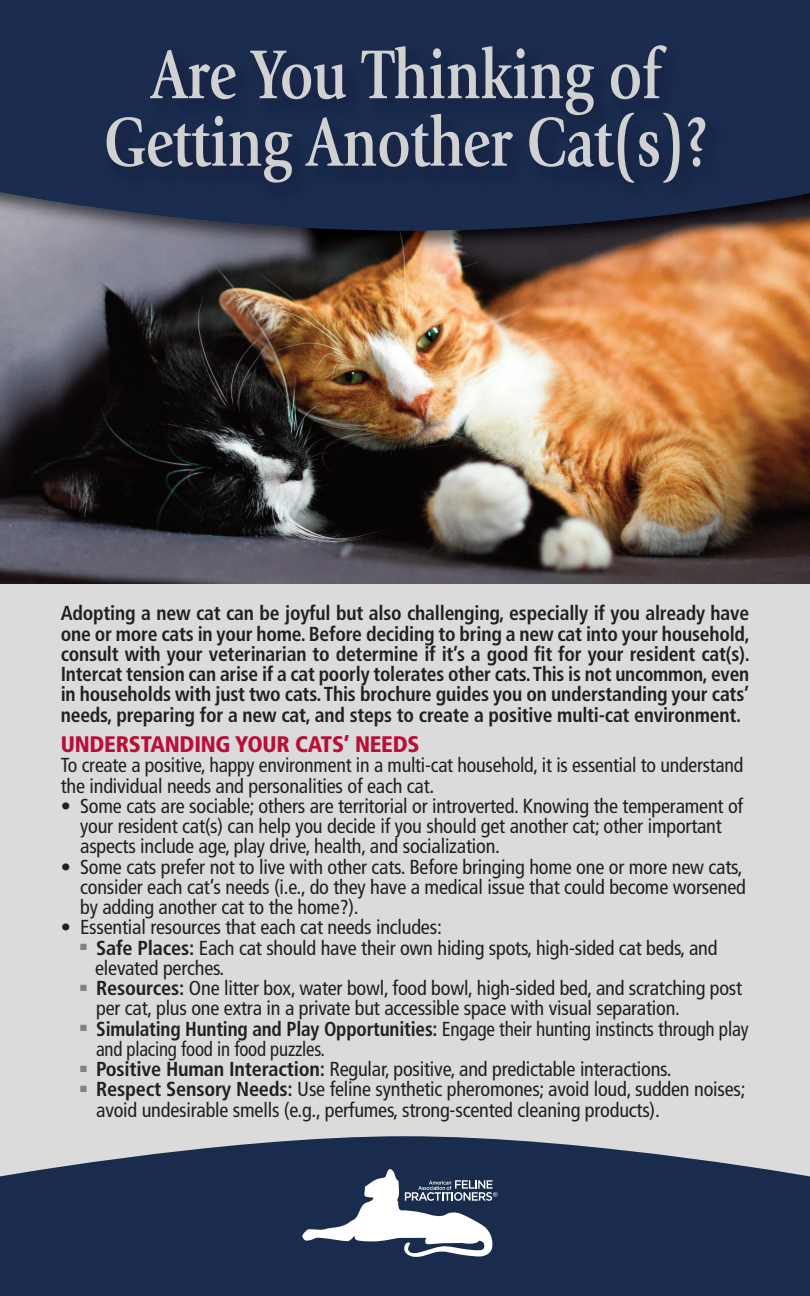
<style>
.page{position:relative;width:810px;height:1296px;background:#fff}
.page>*{position:absolute;margin:0;border:0;box-sizing:border-box;transform-origin:0 0}
.t1{font:700 72px/67.5px "Giovanni";letter-spacing:-.01em;color:#d1d1d1;text-align:center;scale:.8 1}
.t2{font:900 condensed 22.5px "Frutiger";letter-spacing:-.01em;color:#b90f36}
.t3{font:condensed 20.25px/20.2px "Frutiger";letter-spacing:-.01em;color:#231f20}
.t4{font:700 condensed 20.25px/20.2px "Frutiger";letter-spacing:-.01em;color:#231f20;text-align:justify}
.t5{font:condensed 20.25px/20.2px "Frutiger";letter-spacing:-.01em;color:#231f20;scale:.95 1}
.s1{font-weight:700}
</style>
<div class="page">
<div style="left:0;top:572px;width:810px;height:643px;background:#dcdbdb"></div>
<img style="left:0;top:260px;width:810px;height:324px">
<svg style="left:0;top:1136px;width:810px;height:160px;background:#2f3f5d"></svg>
<img style="left:0;top:232px;width:810px;height:28px">
<div style="left:0;top:0;width:810px;height:232px;background:#1a2c4e"></div>
<img style="left:31px;top:231px;width:769px;height:23px">
<img style="left:31px;top:29px;width:769px;height:202px">
<svg style="left:302px;top:1169px;width:195px;height:88px"></svg>
<h1 class="t1" style="left:104px;top:46px;width:758px">Are You Thinking of<br>Getting Another Cat(s)?</h1>
<p class="t4" style="left:61px;top:605px;width:691px">Adopting a new cat can be joyful but also challenging, especially if you already have one or more cats in your home. Before deciding to bring a new cat into your household, consult with your veterinarian to determine if it’s a good fit for your resident cat(s).<br>Intercat tension can arise if a cat poorly tolerates other cats.This is not uncommon, even in households with just two cats.This brochure guides you on understanding your cats’ needs, preparing for a new cat, and steps to create a positive multi-cat environment.</p>
<p class="t2" style="left:61px;top:735px;width:360px">UNDERSTANDING YOUR CATS’ NEEDS</p>
<p class="t3" style="left:61px;top:757px;width:684px">To create a positive, happy environment in a multi-cat household, it is essential to understand the individual needs and personalities of each cat.</p>
<p class="t3" style="left:80px;top:797px;width:665px;text-indent:-19px">• Some cats are sociable; others are territorial or introverted. Knowing the temperament of your resident cat(s) can help you decide if you should get another cat; other important aspects include age, play drive, health, and socialization.</p>
<p class="t3" style="left:80px;top:858px;width:667px;text-indent:-19px">• Some cats prefer not to live with other cats. Before bringing home one or more new cats, consider each cat’s needs (i.e., do they have a medical issue that could become worsened by adding another cat to the home?).</p>
<p class="t3" style="left:61px;top:919px;width:383px">• Essential resources that each cat needs includes:</p>
<p class="t3" style="left:95px;top:939px;width:624px;text-indent:-15px"><sup>■</sup> <span class="s1">Safe Places:</span> Each cat should have their own hiding spots, high-sided cat beds, and elevated perches.</p>
<p class="t3" style="left:96px;top:979px;width:648px;text-indent:-16px"><sup>■</sup> <span class="s1">Resources:</span> One litter box, water bowl, food bowl, high-sided bed, and scratching post per cat, plus one extra in a private but accessible space with visual separation.</p>
<p class="t5" style="left:96px;top:1020px;width:688px;text-indent:-16px"><sup>■</sup> <span class="s1">Simulating Hunting and Play Opportunities:</span> Engage their hunting instincts through play and placing food in food puzzles.</p>
<p class="t3" style="left:80px;top:1060px;width:593px"><sup>■</sup> <span class="s1">Positive Human Interaction:</span> Regular, positive, and predictable interactions.</p>
<p class="t3" style="left:96px;top:1081px;width:651px;text-indent:-16px"><sup>■</sup> <span class="s1">Respect Sensory Needs:</span> Use feline synthetic pheromones; avoid loud, sudden noises; avoid undesirable smells (e.g., perfumes, strong-scented cleaning products).</p>
</div>
